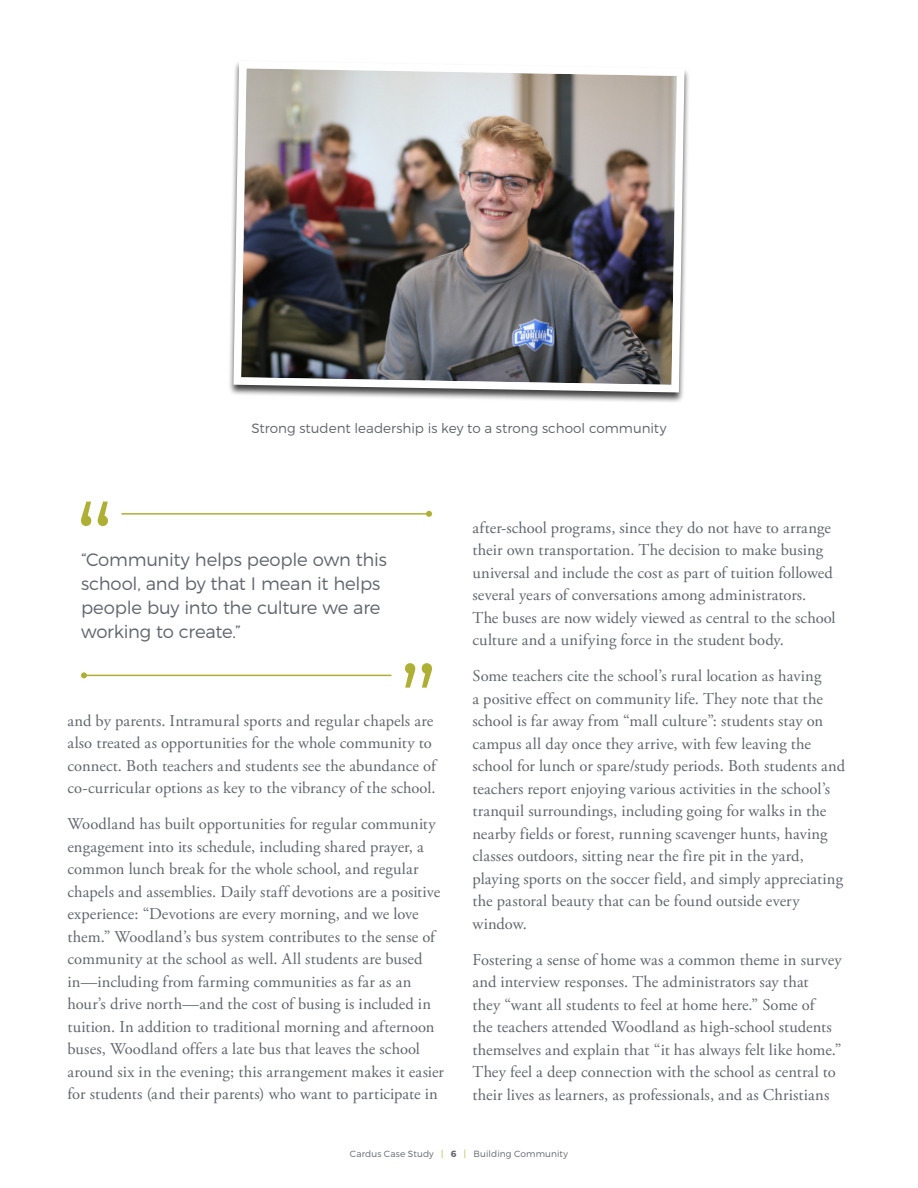
<style>
.page{position:relative;width:918px;height:1188px;background:#fff}
.page>*{position:absolute;margin:0;border:0;box-sizing:border-box;transform-origin:0 0}
.t1{font:300 18px/24px "Montserrat";letter-spacing:-.015em;color:#60656c}
.t2{font:16.5px/22.5px "Adobe Garamond Pro";letter-spacing:.005em;color:#60656c}
.t3{font:300 13.5px "Montserrat";color:#60656c}
.t4{font:300 9px "Montserrat";letter-spacing:.015em;color:#60656c}
.s1{color:#aeb035}
.s2{font-weight:700}
</style>
<div class="page">
<img style="left:230px;top:62px;width:458px;height:615px">
<svg style="left:81px;top:502px;width:27px;height:24px"></svg>
<svg style="left:405px;top:663px;width:27px;height:25px"></svg>
<hr style="left:122px;top:513px;width:307px;height:2px;background:#aeb035">
<svg style="left:426px;top:511px;width:6px;height:6px"></svg>
<hr style="left:84px;top:675px;width:308px;height:1px;background:#aeb035">
<svg style="left:81px;top:672px;width:6px;height:6px"></svg>
<p class="t3" style="left:251px;top:420px;width:417px">Strong student leadership is key to a strong school community</p>
<p class="t1" style="left:81px;top:547px;width:307px">“Community helps people own this school, and by that I mean it helps people buy into the culture we are working to create.”</p>
<p class="t2" style="left:68px;top:710px;width:370px">and by parents. Intramural sports and regular chapels are also treated as opportunities for the whole community to connect. Both teachers and students see the abundance of co-curricular options as key to the vibrancy of the school.</p>
<p class="t2" style="left:68px;top:813px;width:378px">Woodland has built opportunities for regular community engagement into its schedule, including shared prayer, a common lunch break for the whole school, and regular chapels and assemblies. Daily staff devotions are a positive experience: “Devotions are every morning, and we love them.” Woodland’s bus system contributes to the sense of community at the school as well. All students are bused in—including from farming communities as far as an hour’s drive north—and the cost of busing is included in tuition. In addition to traditional morning and afternoon buses, Woodland offers a late bus that leaves the school around six in the evening; this arrangement makes it easier for students (and their parents) who want to participate in</p>
<p class="t2" style="left:472px;top:517px;width:365px">after-school programs, since they do not have to arrange their own transportation. The decision to make busing universal and include the cost as part of tuition followed several years of conversations among administrators.<br>The buses are now widely viewed as central to the school culture and a unifying force in the student body.</p>
<p class="t2" style="left:472px;top:665px;width:374px">Some teachers cite the school’s rural location as having<br>a positive effect on community life. They note that the school is far away from “mall culture”: students stay on campus all day once they arrive, with few leaving the school for lunch or spare/study periods. Both students and teachers report enjoying various activities in the school’s tranquil surroundings, including going for walks in the nearby fields or forest, running scavenger hunts, having classes outdoors, sitting near the fire pit in the yard, playing sports on the soccer field, and simply appreciating the pastoral beauty that can be found outside every window.</p>
<p class="t2" style="left:472px;top:949px;width:371px">Fostering a sense of home was a common theme in survey and interview responses. The administrators say that<br>they “want all students to feel at home here.” Some of<br>the teachers attended Woodland as high-school students themselves and explain that “it has always felt like home.” They feel a deep connection with the school as central to their lives as learners, as professionals, and as Christians</p>
<p class="t4" style="left:350px;top:1149px;width:220px">Cardus Case Study <span class="s1">|</span> <span class="s2">6</span> <span class="s1">|</span> Building Community</p>
</div>
